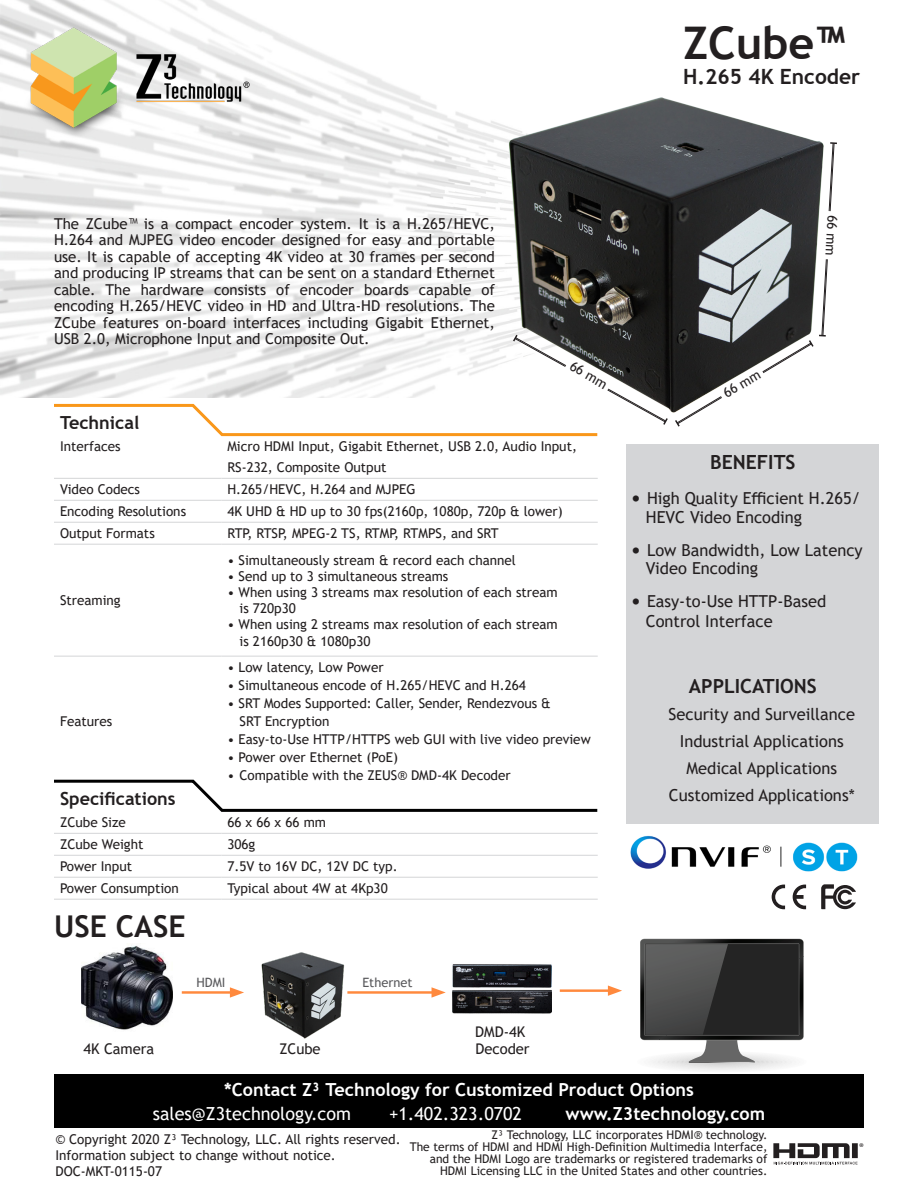
<style>
.page{position:relative;width:918px;height:1188px;background:#fff}
.page>*{position:absolute;margin:0;border:0;box-sizing:border-box;transform-origin:0 0}
.t1{font:700 45px "Trebuchet MS";color:#231f20}
.t2{font:700 30px "Trebuchet MS";color:#231f20}
.t3{font:700 21px "Trebuchet MS";color:#231f20}
.t4{font:700 19.5px "Trebuchet MS";color:#231f20}
.t5{font:700 18px "Trebuchet MS";color:#fff}
.t6{font:18px "Trebuchet MS";color:#fff}
.t7{font:700 18px "Trebuchet MS";color:#231f20}
.t8{font:16.5px/19.5px "Trebuchet MS";color:#231f20}
.Default{font:15px/16.5px "Trebuchet MS";color:#231f20;text-align:justify}
.t9{font:14.7px "Trebuchet MS";color:#231f20}
.t10{font:13.5px/21px "Trebuchet MS";color:#231f20}
.t11{font:12.9px "Trebuchet MS";color:#59595c}
.t12{font:12px/12px "Trebuchet MS";color:#231f20;text-align:right}
.t13{font:11.25px "Myriad Pro";color:#231f20}
.s1{font-weight:700;font-size:19.5px}
</style>
<div class="page">
<img style="left:376px;top:76px;width:445px;height:66px">
<div style="left:626px;top:444px;width:253px;height:380px;background:#d4d5d7"></div>
<hr style="left:54px;top:478px;width:167px;height:1px;background:#d4d5d7">
<hr style="left:221px;top:478px;width:377px;height:1px;background:#d4d5d7">
<hr style="left:54px;top:500px;width:167px;height:1px;background:#d4d5d7">
<hr style="left:221px;top:500px;width:377px;height:1px;background:#d4d5d7">
<hr style="left:54px;top:522px;width:167px;height:1px;background:#d4d5d7">
<hr style="left:221px;top:522px;width:377px;height:1px;background:#d4d5d7">
<hr style="left:54px;top:544px;width:167px;height:1px;background:#d4d5d7">
<hr style="left:221px;top:544px;width:377px;height:1px;background:#d4d5d7">
<hr style="left:54px;top:656px;width:167px;height:1px;background:#d4d5d7">
<hr style="left:221px;top:656px;width:377px;height:1px;background:#d4d5d7">
<hr style="left:54px;top:833px;width:167px;height:1px;background:#d4d5d7">
<hr style="left:221px;top:833px;width:377px;height:1px;background:#d4d5d7">
<hr style="left:54px;top:855px;width:167px;height:1px;background:#d4d5d7">
<hr style="left:221px;top:855px;width:377px;height:1px;background:#d4d5d7">
<hr style="left:54px;top:877px;width:167px;height:1px;background:#d4d5d7">
<hr style="left:221px;top:877px;width:377px;height:1px;background:#d4d5d7">
<hr style="left:54px;top:899px;width:167px;height:1px;background:#d4d5d7">
<hr style="left:221px;top:899px;width:377px;height:1px;background:#d4d5d7">
<div style="left:54px;top:1075px;width:810px;height:53px;background:#000"></div>
<svg style="left:54px;top:779px;width:544px;height:33px"></svg>
<img style="left:14px;top:21px;width:268px;height:117px">
<svg style="left:772px;top:885px;width:13px;height:24px"></svg>
<svg style="left:793px;top:885px;width:13px;height:24px"></svg>
<svg style="left:821px;top:884px;width:35px;height:25px"></svg>
<img style="left:81px;top:945px;width:92px;height:85px">
<hr style="left:182px;top:991px;width:53px;height:3px;background:#ff893d">
<img style="left:227px;top:952px;width:118px;height:87px">
<hr style="left:347px;top:991px;width:89px;height:3px;background:#ff893d">
<svg style="left:432px;top:987px;width:14px;height:11px"></svg>
<hr style="left:560px;top:989px;width:53px;height:3px;background:#ff893d">
<svg style="left:608px;top:985px;width:14px;height:11px"></svg>
<svg style="left:640px;top:939px;width:164px;height:132px;background:#5e5e5e"></svg>
<svg style="left:51px;top:142px;width:786px;height:295px"></svg>
<svg style="left:773px;top:1143px;width:85px;height:21px"></svg>
<img style="left:452px;top:964px;width:100px;height:50px">
<img style="left:630px;top:835px;width:228px;height:37px">
<p class="Default" style="left:54px;top:215px;width:443px">The ZCube™ is a compact encoder system. It is a H.265/HEVC, H.264 and MJPEG video encoder designed for easy and portable use. It is capable of accepting 4K video at 30 frames per second and producing IP streams that can be sent on a standard Ethernet cable. The hardware consists of encoder boards capable of encoding H.265/HEVC video in HD and Ultra-HD resolutions. The ZCube features on-board interfaces including Gigabit Ethernet, USB 2.0, Microphone Input and Composite Out.</p>
<p class="t1" style="left:683px;top:15px;width:162px">ZCube™</p>
<p class="t3" style="left:683px;top:63px;width:179px">H.265 4K Encoder</p>
<p class="t10" style="left:576px;top:356px;width:42px;rotate:30deg">66 mm</p>
<p class="t10" style="left:719px;top:385px;width:42px;rotate:-30deg">66 mm</p>
<p class="t10" style="left:843px;top:216px;width:42px;rotate:93deg">66 mm</p>
<p class="t7" style="left:60px;top:412px;width:81px">Technical</p>
<p class="t10" style="left:60px;top:436px;width:62px">Interfaces</p>
<p class="t10" style="left:227px;top:436px;width:351px">Micro HDMI Input, Gigabit Ethernet, USB 2.0, Audio Input,<br>RS-232, Composite Output</p>
<p class="t10" style="left:60px;top:479px;width:82px">Video Codecs</p>
<p class="t10" style="left:227px;top:479px;width:190px">H.265/HEVC, H.264 and MJPEG</p>
<p class="t10" style="left:60px;top:501px;width:128px">Encoding Resolutions</p>
<p class="t10" style="left:227px;top:501px;width:337px">4K UHD &amp; HD up to 30 fps(2160p, 1080p, 720p &amp; lower)</p>
<p class="t10" style="left:60px;top:523px;width:96px">Output Formats</p>
<p class="t10" style="left:227px;top:523px;width:273px">RTP, RTSP, MPEG-2 TS, RTMP, RTMPS, and SRT</p>
<p class="t10" style="left:60px;top:590px;width:62px">Streaming</p>
<p class="t10" style="left:60px;top:711px;width:54px">Features</p>
<p class="t10" style="left:227px;top:549px;width:290px">• Simultaneously stream &amp; record each channel</p>
<p class="t10" style="left:227px;top:565px;width:223px">• Send up to 3 simultaneous streams</p>
<p class="t10" style="left:227px;top:582px;width:332px">• When using 3 streams max resolution of each stream</p>
<p class="t10" style="left:240px;top:598px;width:58px">is 720p30</p>
<p class="t10" style="left:227px;top:614px;width:332px">• When using 2 streams max resolution of each stream</p>
<p class="t10" style="left:240px;top:630px;width:132px">is 2160p30 &amp; 1080p30</p>
<p class="t10" style="left:227px;top:657px;width:158px">• Low latency, Low Power</p>
<p class="t10" style="left:227px;top:675px;width:300px">• Simultaneous encode of H.265/HEVC and H.264</p>
<p class="t10" style="left:227px;top:693px;width:325px">• SRT Modes Supported: Caller, Sender, Rendezvous &amp;</p>
<p class="t10" style="left:240px;top:711px;width:91px">SRT Encryption</p>
<p class="t10" style="left:227px;top:729px;width:365px">• Easy-to-Use HTTP/HTTPS web GUI with live video preview</p>
<p class="t10" style="left:227px;top:747px;width:172px">• Power over Ethernet (PoE)</p>
<p class="t10" style="left:227px;top:765px;width:285px">• Compatible with the ZEUS® DMD-4K Decoder</p>
<p class="t7" style="left:60px;top:788px;width:117px">Specifications</p>
<p class="t10" style="left:60px;top:812px;width:67px">ZCube Size</p>
<p class="t10" style="left:227px;top:812px;width:100px">66 x 66 x 66 mm</p>
<p class="t10" style="left:60px;top:834px;width:85px">ZCube Weight</p>
<p class="t10" style="left:227px;top:834px;width:29px">306g</p>
<p class="t10" style="left:60px;top:856px;width:74px">Power Input</p>
<p class="t10" style="left:227px;top:856px;width:172px">7.5V to 16V DC, 12V DC typ.</p>
<p class="t10" style="left:60px;top:878px;width:120px">Power Consumption</p>
<p class="t10" style="left:227px;top:878px;width:162px">Typical about 4W at 4Kp30</p>
<p class="t2" style="left:54px;top:908px;width:133px">USE CASE</p>
<p class="t11" style="left:197px;top:975px;width:31px">HDMI</p>
<p class="t11" style="left:362px;top:975px;width:52px">Ethernet</p>
<p class="t9" style="left:83px;top:1039px;width:72px">4K Camera</p>
<p class="t9" style="left:279px;top:1039px;width:43px">ZCube</p>
<p class="t9" style="left:475px;top:1022px;width:52px">DMD-4K</p>
<p class="t9" style="left:475px;top:1040px;width:56px">Decoder</p>
<p class="t4" style="left:710px;top:450px;width:87px">BENEFITS</p>
<p class="t8" style="left:646px;top:488px;width:216px;text-indent:-15px"><span class="s1">•</span> High Quality Efficient H.265/<br>HEVC Video Encoding</p>
<p class="t8" style="left:646px;top:541px;width:218px;line-height:18px;text-indent:-15px"><span class="s1">•</span> Low Bandwidth, Low Latency<br>Video Encoding</p>
<p class="t8" style="left:646px;top:591px;width:182px;text-indent:-15px"><span class="s1">•</span> Easy-to-Use HTTP-Based<br>Control Interface</p>
<p class="t4" style="left:689px;top:674px;width:129px">APPLICATIONS</p>
<p class="t8" style="left:669px;top:704px;width:188px">Security and Surveillance</p>
<p class="t8" style="left:680px;top:731px;width:166px">Industrial Applications</p>
<p class="t8" style="left:687px;top:758px;width:152px">Medical Applications</p>
<p class="t8" style="left:669px;top:785px;width:187px">Customized Applications*</p>
<p class="t5" style="left:224px;top:1078px;width:471px">*Contact Z³ Technology for Customized Product Options</p>
<p class="t6" style="left:153px;top:1102px;width:200px">sales@Z3technology.com</p>
<p class="t6" style="left:389px;top:1102px;width:135px">+1.402.323.0702</p>
<p class="t5" style="left:566px;top:1102px;width:201px">www.Z3technology.com</p>
<p class="t10" style="left:56px;top:1129px;width:347px">© Copyright 2020 Z³ Technology, LLC. All rights reserved.</p>
<p class="t10" style="left:56px;top:1145px;width:282px">Information subject to change without notice.</p>
<p class="t10" style="left:56px;top:1161px;width:108px">DOC-MKT-0115-07</p>
<p class="t12" style="left:491px;top:1129px;width:278px">Z³ Technology, LLC incorporates HDMI® technology.</p>
<p class="t12" style="left:410px;top:1141px;width:359px">The terms of HDMI and HDMI High-Definition Multimedia Interface, and the HDMI Logo are trademarks or registered trademarks of<br>HDMI Licensing LLC in the United States and other countries.</p>
<p class="t13" style="left:859px;top:1140px;width:6px">®</p>
</div>
